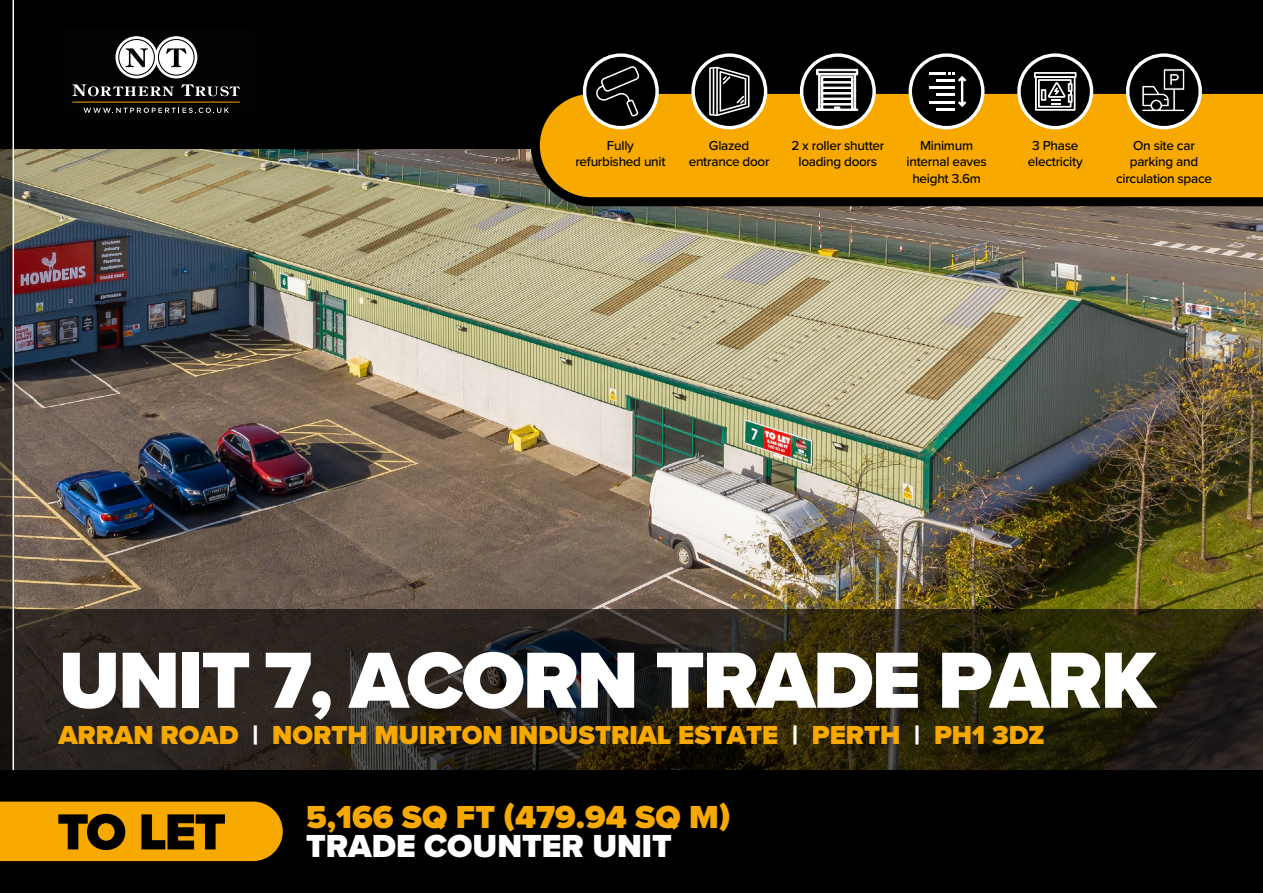
<style>
.page{position:relative;width:1263px;height:893px;background:#fff}
.page>*{position:absolute;margin:0;border:0;box-sizing:border-box;transform-origin:0 0}
.t1{font:900 82.5px "Proxima Nova";letter-spacing:-.025em;color:#fff}
.t2{font:900 52.5px "Proxima Nova";color:#000}
.t3{font:900 33px "Proxima Nova";color:#f7a900}
.t4{font:900 33px "Proxima Nova";color:#fff}
.t5{font:900 27px "Proxima Nova";color:#f7a900}
.t6{font:500 13.5px/16.5px "Proxima Nova";letter-spacing:-.02em;color:#000;text-align:center}
.s1{color:#fff}
</style>
<div class="page">
<img style="left:14px;top:149px;width:1249px;height:460px">
<svg style="left:14px;top:609px;width:1249px;height:162px;background:#272315"></svg>
<svg style="left:0;top:149px;width:13px;height:622px;background:#34322e"></svg>
<div style="left:0;top:0;width:1263px;height:149px;background:#000"></div>
<hr style="left:13px;top:0;width:1px;height:893px;background:#fff">
<div style="left:0;top:771px;width:1263px;height:122px;background:#000"></div>
<svg style="left:72px;top:84px;width:102px;height:12px"></svg>
<svg style="left:115px;top:36px;width:82px;height:42px"></svg>
<svg style="left:181px;top:84px;width:59px;height:12px"></svg>
<hr style="left:73px;top:102px;width:166px;height:1px;background:#f5a905">
<svg style="left:83px;top:108px;width:146px;height:5px"></svg>
<div style="left:0;top:802px;width:283px;height:59px;background:#f7a900"></div>
<svg style="left:531px;top:86px;width:732px;height:120px;background:#d39103"></svg>
<svg style="left:910px;top:55px;width:73px;height:73px"></svg>
<div style="left:908px;top:53px;width:76px;height:76px;border:3px solid #fff;border-radius:50%"></div>
<svg style="left:929px;top:73px;width:37px;height:37px"></svg>
<div style="left:1019px;top:55px;width:72px;height:73px;background:#000;border-radius:50%"></div>
<div style="left:1017px;top:53px;width:76px;height:76px;border:3px solid #fff;border-radius:50%"></div>
<svg style="left:585px;top:55px;width:72px;height:73px"></svg>
<div style="left:583px;top:53px;width:76px;height:76px;border:3px solid #fff;border-radius:50%"></div>
<svg style="left:693px;top:55px;width:73px;height:73px"></svg>
<div style="left:691px;top:53px;width:76px;height:76px;border:3px solid #fff;border-radius:50%"></div>
<svg style="left:802px;top:55px;width:72px;height:73px"></svg>
<div style="left:800px;top:53px;width:76px;height:76px;border:3px solid #fff;border-radius:50%"></div>
<svg style="left:1128px;top:55px;width:72px;height:73px"></svg>
<div style="left:1126px;top:53px;width:76px;height:76px;border:3px solid #fff;border-radius:50%"></div>
<svg style="left:1142px;top:69px;width:43px;height:43px"></svg>
<svg style="left:596px;top:65px;width:45px;height:53px"></svg>
<svg style="left:709px;top:67px;width:40px;height:49px"></svg>
<svg style="left:1034px;top:72px;width:42px;height:39px"></svg>
<svg style="left:816px;top:69px;width:42px;height:42px"></svg>
<p class="t6" style="left:575px;top:136px;width:92px">Fully refurbished unit</p>
<p class="t6" style="left:689px;top:136px;width:82px">Glazed entrance door</p>
<p class="t6" style="left:791px;top:136px;width:94px">2 x roller shutter loading doors</p>
<p class="t6" style="left:906px;top:136px;width:82px">Minimum internal eaves height 3.6m</p>
<p class="t6" style="left:1028px;top:136px;width:56px">3 Phase electricity</p>
<p class="t6" style="left:1116px;top:136px;width:97px">On site car parking and circulation space</p>
<h1 class="t1" style="left:58px;top:619px;width:1099px">UNIT 7, ACORN TRADE PARK</h1>
<h3 class="t5" style="left:58px;top:715px;width:988px">ARRAN ROAD <span class="s1">|</span> NORTH MUIRTON INDUSTRIAL ESTATE <span class="s1">|</span> PERTH <span class="s1">|</span> PH1 3DZ</h3>
<h2 class="t2" style="left:57px;top:793px;width:170px">TO LET</h2>
<h3 class="t3" style="left:306px;top:792px;width:426px">5,166 SQ FT (479.94 SQ M)</h3>
<h3 class="t4" style="left:306px;top:822px;width:367px">TRADE COUNTER UNIT</h3>
</div>
